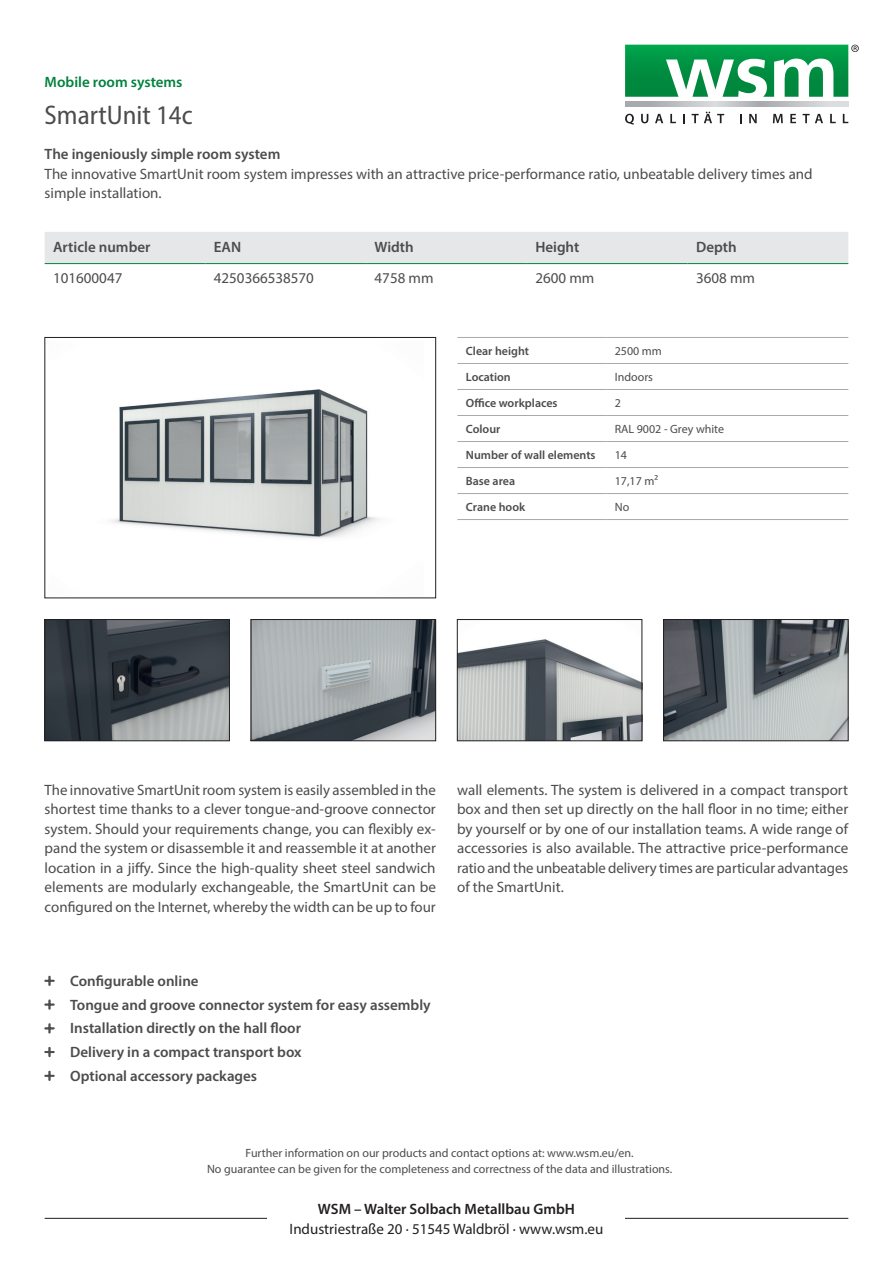
<style>
.page{position:relative;width:893px;height:1263px;background:#fff}
.page>*{position:absolute;margin:0;border:0;box-sizing:border-box;transform-origin:0 0}
.t1{font:semi-condensed 27px "Myriad Pro";color:#4b4c4d}
.t2{font:15px/19.5px "Myriad Pro";color:#4b4c4d;text-align:justify}
.t3{font:600 15px/23.7px "Myriad Pro";color:#4b4c4d}
.t4{font:15px "Myriad Pro";color:#231f20}
.t5{font:600 15px "Myriad Pro";color:#231f20}
.t6{font:600 15px "Myriad Pro";color:#00823d}
.t7{font:12px/16.5px "Myriad Pro";color:#4b4c4d;text-align:center}
.t8{font:600 12px "Myriad Pro";color:#4b4c4d}
</style>
<div class="page">
<img style="left:110px;top:389px;width:270px;height:150px">
<div style="left:45px;top:337px;width:391px;height:261px;border:1px solid #231f20"></div>
<img style="left:47px;top:621px;width:181px;height:118px">
<div style="left:45px;top:619px;width:185px;height:122px;border:1px solid #231f20"></div>
<img style="left:253px;top:621px;width:181px;height:118px">
<div style="left:251px;top:619px;width:185px;height:122px;border:1px solid #231f20"></div>
<img style="left:665px;top:621px;width:181px;height:118px">
<div style="left:663px;top:619px;width:185px;height:122px;border:1px solid #231f20"></div>
<img style="left:459px;top:639px;width:181px;height:100px">
<div style="left:457px;top:619px;width:185px;height:122px;border:1px solid #231f20"></div>
<div style="left:45px;top:232px;width:803px;height:31px;background:#e6e7e9"></div>
<hr style="left:45px;top:263px;width:160px;height:1px;background:#00823d">
<hr style="left:205px;top:263px;width:161px;height:1px;background:#00823d">
<hr style="left:366px;top:263px;width:161px;height:1px;background:#00823d">
<hr style="left:527px;top:263px;width:161px;height:1px;background:#00823d">
<hr style="left:688px;top:263px;width:160px;height:1px;background:#00823d">
<hr style="left:457px;top:337px;width:149px;height:1px;background:#a8a9ad">
<hr style="left:606px;top:337px;width:242px;height:1px;background:#a8a9ad">
<hr style="left:457px;top:363px;width:149px;height:1px;background:#a8a9ad">
<hr style="left:606px;top:363px;width:242px;height:1px;background:#a8a9ad">
<hr style="left:457px;top:389px;width:149px;height:1px;background:#a8a9ad">
<hr style="left:606px;top:389px;width:242px;height:1px;background:#a8a9ad">
<hr style="left:457px;top:415px;width:149px;height:1px;background:#a8a9ad">
<hr style="left:606px;top:415px;width:242px;height:1px;background:#a8a9ad">
<hr style="left:457px;top:441px;width:149px;height:1px;background:#a8a9ad">
<hr style="left:606px;top:441px;width:242px;height:1px;background:#a8a9ad">
<hr style="left:457px;top:467px;width:149px;height:1px;background:#a8a9ad">
<hr style="left:606px;top:467px;width:242px;height:1px;background:#a8a9ad">
<hr style="left:457px;top:493px;width:149px;height:1px;background:#a8a9ad">
<hr style="left:606px;top:493px;width:242px;height:1px;background:#a8a9ad">
<hr style="left:457px;top:519px;width:149px;height:1px;background:#a8a9ad">
<hr style="left:606px;top:519px;width:242px;height:1px;background:#a8a9ad">
<hr style="left:45px;top:1218px;width:803px;height:1px;background:#231f20">
<svg style="left:625px;top:114px;width:9px;height:11px"></svg>
<svg style="left:641px;top:114px;width:7px;height:9px"></svg>
<svg style="left:655px;top:114px;width:8px;height:9px"></svg>
<svg style="left:670px;top:114px;width:6px;height:9px"></svg>
<svg style="left:683px;top:114px;width:2px;height:9px"></svg>
<svg style="left:692px;top:112px;width:32px;height:11px"></svg>
<svg style="left:749px;top:114px;width:8px;height:9px"></svg>
<svg style="left:773px;top:114px;width:10px;height:9px"></svg>
<svg style="left:790px;top:114px;width:6px;height:9px"></svg>
<svg style="left:803px;top:114px;width:20px;height:9px"></svg>
<svg style="left:830px;top:114px;width:6px;height:9px"></svg>
<svg style="left:843px;top:114px;width:5px;height:9px"></svg>
<hr style="left:625px;top:106px;width:223px;height:1px;background:#636366">
<svg style="left:625px;top:102px;width:223px;height:4px"></svg>
<svg style="left:625px;top:45px;width:234px;height:52px"></svg>
<div style="left:268px;top:1203px;width:357px;height:30px;background:#fff"></div>
<p class="t6" style="left:45px;top:72px;width:139px">Mobile room systems</p>
<h1 class="t1" style="left:45px;top:99px;width:150px">SmartUnit 14c</h1>
<p class="t3" style="left:45px;top:142px;width:237px">The ingeniously simple room system</p>
<p class="t2" style="left:45px;top:164px;width:770px">The innovative SmartUnit room system impresses with an attractive price-performance ratio, unbeatable delivery times and simple installation.</p>
<p class="t3" style="left:53px;top:234px;width:99px">Article number</p>
<p class="t3" style="left:214px;top:234px;width:29px">EAN</p>
<p class="t3" style="left:375px;top:234px;width:41px">Width</p>
<p class="t3" style="left:535px;top:234px;width:46px">Height</p>
<p class="t3" style="left:696px;top:234px;width:42px">Depth</p>
<p class="t2" style="left:53px;top:268px;width:71px">101600047</p>
<p class="t2" style="left:214px;top:268px;width:102px">4250366538570</p>
<p class="t2" style="left:375px;top:268px;width:60px">4758 mm</p>
<p class="t2" style="left:535px;top:268px;width:60px">2600 mm</p>
<p class="t2" style="left:696px;top:268px;width:60px">3608 mm</p>
<p class="t8" style="left:466px;top:343px;width:65px">Clear height</p>
<p class="t7" style="left:615px;top:342px;width:49px">2500 mm</p>
<p class="t8" style="left:466px;top:369px;width:46px">Location</p>
<p class="t7" style="left:615px;top:368px;width:40px">Indoors</p>
<p class="t8" style="left:466px;top:395px;width:93px">Office workplaces</p>
<p class="t7" style="left:615px;top:394px;width:8px">2</p>
<p class="t8" style="left:466px;top:421px;width:36px">Colour</p>
<p class="t7" style="left:615px;top:420px;width:111px">RAL 9002 - Grey white</p>
<p class="t8" style="left:466px;top:447px;width:131px">Number of wall elements</p>
<p class="t7" style="left:615px;top:446px;width:14px">14</p>
<p class="t8" style="left:466px;top:473px;width:51px">Base area</p>
<p class="t7" style="left:615px;top:472px;width:45px">17,17 m²</p>
<p class="t8" style="left:466px;top:499px;width:61px">Crane hook</p>
<p class="t7" style="left:615px;top:498px;width:16px">No</p>
<p class="t2" style="left:45px;top:780px;width:393px">The innovative SmartUnit room system is easily assembled in the shortest time thanks to a clever tongue-and-groove connector system. Should your requirements change, you can flexibly ex&shy;pand the system or disassemble it and reassemble it at another location in a jiffy. Since the high-quality sheet steel sandwich elements are modularly exchangeable, the SmartUnit can be configured on the Internet, whereby the width can be up to four</p>
<p class="t2" style="left:457px;top:780px;width:393px">wall elements. The system is delivered in a compact transport box and then set up directly on the hall floor in no time; either by yourself or by one of our installation teams. A wide range of accessories is also available. The attractive price-performance ratio and the unbeatable delivery times are particular advantages of the SmartUnit.</p>
<p class="t3" style="left:70px;top:968px;width:362px">Configurable online<br>Tongue and groove connector system for easy assembly Installation directly on the hall floor<br>Delivery in a compact transport box<br>Optional accessory packages</p>
<p class="t7" style="left:207px;top:1144px;width:467px">Further information on our products and contact options at: www.wsm.eu/en.<br>No guarantee can be given for the completeness and correctness of the data and illustrations.</p>
<p class="t5" style="left:318px;top:1199px;width:259px">WSM – Walter Solbach Metallbau GmbH</p>
<p class="t4" style="left:290px;top:1219px;width:315px">Industriestraße 20 · 51545 Waldbröl · www.wsm.eu</p>
</div>
